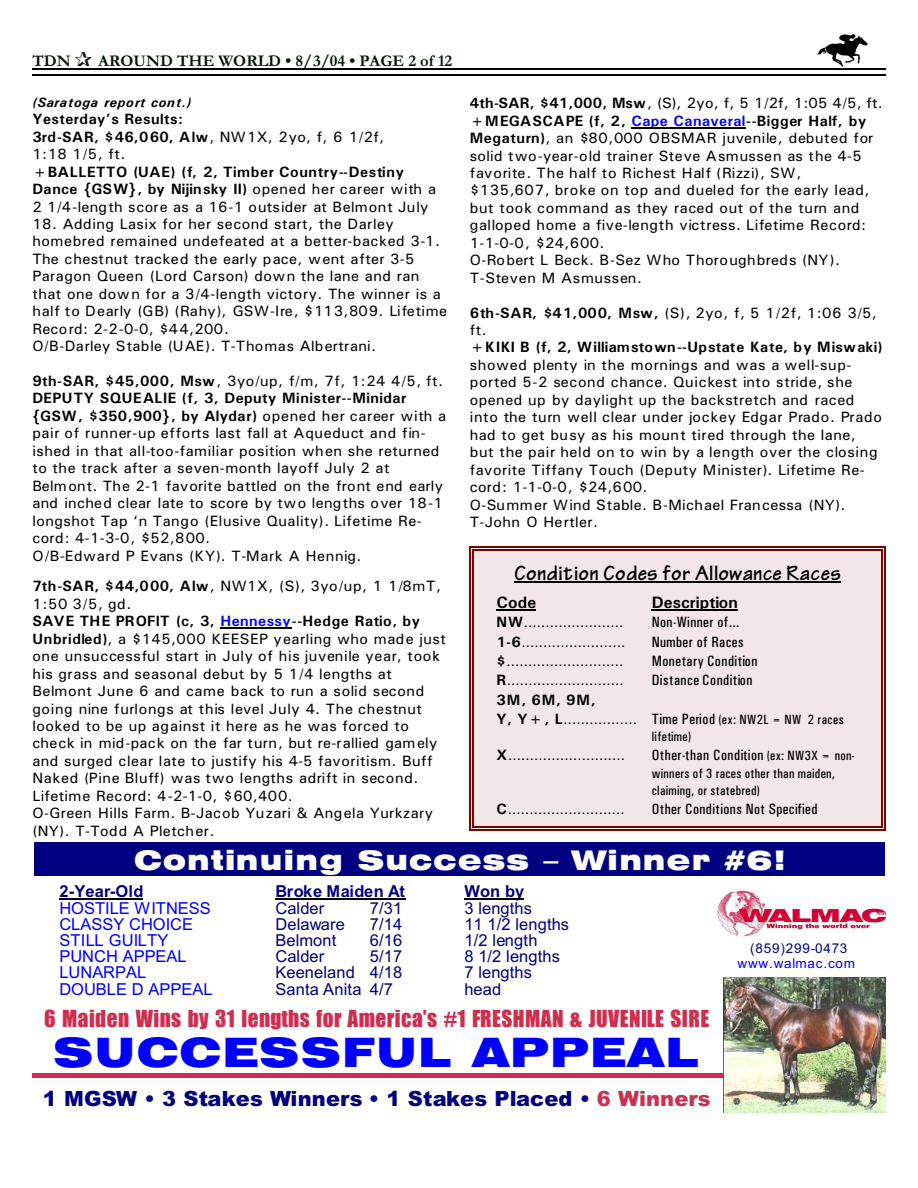
<style>
.page{position:relative;width:918px;height:1188px;background:#fff}
.page>*{position:absolute;margin:0;border:0;box-sizing:border-box;transform-origin:0 0}
.t1{font:40.5px "Swis 721 Blk Ex BT";letter-spacing:.03em;color:#00f}
.t2{font:27px "Swis 721 Blk Ex BT";letter-spacing:.045em;color:#fff}
.t3{font:24px "Billboard";letter-spacing:.02em;color:#cf2e4f}
.t4{font:900 21px "Arial";letter-spacing:.01em;color:#000080}
.t5{font:700 21px "Tech";color:#000}
.t6{font:16.5px "Arial";letter-spacing:.005em;color:#000080}
.t7{font:16.5px "Arial";color:#00f}
.t8{font:700 16.5px "Garamond";color:#001400}
.t9{font:700 16.5px "Arial";letter-spacing:.01em;color:#000080}
.t10{font:700 16.5px "Univers";letter-spacing:.005em;color:#000}
.t11{font:15px/17.4px "Univers";letter-spacing:.03em;color:#000}
.t12{font:15px "Arial";color:#000}
.t13{font:700 15px/17.4px "Univers";letter-spacing:.03em;color:#000}
.t14{font:15px "Univers Condensed";letter-spacing:.025em;color:#000}
.t15{font:700 15px "Univers";letter-spacing:.01em;color:#000}
.t16{font:13.5px/17.1px "Univers Condensed";letter-spacing:.02em;color:#000}
.t17{font:italic 700 13.5px "Univers";letter-spacing:.04em;color:#000}
.t18{font:13.5px "Arial";letter-spacing:.06em;color:#00f}
.t19{font:13.5px "Arial";letter-spacing:.06em;color:#000080}
.s1{font-weight:400}
.s2{font-weight:700}
.s3{font-weight:700;color:#00f}
.s4{font-family:"Univers";font-weight:700}
.s5{font-family:"Univers Condensed"}
.s6{font-family:"Univers Condensed";font-size:13.5px}
.s7{font-size:13.5px}
.s8{color:#cf2e4f}
</style>
<div class="page">
<img style="left:817px;top:35px;width:51px;height:31px">
<hr style="left:32px;top:68px;width:853px;height:1px;background:#000">
<hr style="left:32px;top:75px;width:853px;height:1px;background:#000">
<img style="left:724px;top:977px;width:162px;height:135px">
<img style="left:717px;top:889px;width:168px;height:49px">
<div style="left:35px;top:842px;width:850px;height:34px;background:#000080"></div>
<hr style="left:59px;top:899px;width:84px;height:1px;background:#000">
<hr style="left:275px;top:899px;width:131px;height:1px;background:#000">
<hr style="left:464px;top:899px;width:60px;height:1px;background:#000">
<hr style="left:33px;top:1074px;width:691px;height:4px;background:#cf2e4f">
<hr style="left:220px;top:628px;width:72px;height:1px;background:#000">
<hr style="left:631px;top:127px;width:115px;height:1px;background:#000">
<div style="left:473px;top:549px;width:410px;height:279px;background:#f2e6e6"></div>
<hr style="left:514px;top:582px;width:327px;height:1px;background:#000">
<hr style="left:497px;top:610px;width:39px;height:1px;background:#000">
<hr style="left:652px;top:610px;width:86px;height:1px;background:#000">
<hr style="left:473px;top:549px;width:1px;height:279px;background:#800000">
<hr style="left:881px;top:549px;width:2px;height:279px;background:#800000">
<hr style="left:473px;top:549px;width:409px;height:2px;background:#800000">
<hr style="left:473px;top:827px;width:409px;height:1px;background:#800000">
<hr style="left:470px;top:546px;width:1px;height:285px;background:#800000">
<hr style="left:884px;top:546px;width:1px;height:285px;background:#800000">
<hr style="left:470px;top:546px;width:415px;height:2px;background:#800000">
<hr style="left:470px;top:829px;width:415px;height:2px;background:#800000">
<p class="t8" style="left:32px;top:55px;width:40px">TDN</p>
<p class="t8" style="left:98px;top:55px;width:356px">AROUND THE WORLD • 8/3/04 • PAGE 2 of 12</p>
<p class="t17" style="left:32px;top:98px;width:161px">(Saratoga report cont.)</p>
<p class="t13" style="left:32px;top:112px;width:353px">Yesterday’s Results:<br>3rd-SAR, $46,060, Alw<span class="s1">, NW1X, 2yo, f, 6 1/2f,<br>1:18 1/5, ft.</span></p>
<p class="t13" style="left:32px;top:164px;width:405px">+BALLETTO (UAE) (f, 2, Timber Country--Destiny<br>Dance {GSW}, by Nijinsky II) <span class="s1">opened her career with a<br>2 1/4-length score as a 16-1 outsider at Belmont July</span></p>
<p class="t11" style="left:32px;top:216px;width:416px">18. Adding Lasix for her second start, the Darley homebred remained undefeated at a better-backed 3-1.<br>The chestnut tracked the early pace, went after 3-5<br>Paragon Queen (Lord Carson) down the lane and ran that one down for a 3/4-length victory. The winner is a half to Dearly (GB) (Rahy), GSW-Ire, $113,809. Lifetime Record: 2-2-0-0, $44,200.<br>O/B-Darley Stable (UAE). T-Thomas Albertrani.</p>
<p class="t11" style="left:32px;top:374px;width:415px"><span class="s2">9th-SAR, $45,000, Msw</span>, 3yo/up, f/m, 7f, 1:24 4/5, ft.<br><span class="s2">DEPUTY SQUEALIE (f, 3, Deputy Minister--Minidar {GSW, $350,900}, by Alydar)</span> opened her career with a pair of runner-up efforts last fall at Aqueduct and fin&shy;ished in that all-too-familiar position when she returned to the track after a seven-month layoff July 2 at Belmont. The 2-1 favorite battled on the front end early and inched clear late to score by two lengths over 18-1 longshot Tap ‘n Tango (Elusive Quality). Lifetime Re&shy;cord: 4-1-3-0, $52,800.<br>O/B-Edward P Evans (KY). T-Mark A Hennig.</p>
<p class="t11" style="left:32px;top:579px;width:415px"><span class="s2">7th-SAR, $44,000, Alw</span>, NW1X, (S), 3yo/up, 1 1/8mT, 1:50 3/5, gd.<br><span class="s2">SAVE THE PROFIT (c, 3,</span> <span class="s3">Hennessy</span><span class="s2">--Hedge Ratio, by Unbridled)</span>, a $145,000 KEESEP yearling who made just one unsuccessful start in July of his juvenile year, took his grass and seasonal debut by 5 1/4 lengths at Belmont June 6 and came back to run a solid second going nine furlongs at this level July 4. The chestnut looked to be up against it here as he was forced to check in mid-pack on the far turn, but re-rallied gamely and surged clear late to justify his 4-5 favoritism. Buff Naked (Pine Bluff) was two lengths adrift in second.<br>Lifetime Record: 4-2-1-0, $60,400.<br>O-Green Hills Farm. B-Jacob Yuzari &amp; Angela Yurkzary (NY). T-Todd A Pletcher.</p>
<p class="t11" style="left:470px;top:96px;width:414px"><span class="s2">4th-SAR, $41,000, Msw</span>, (S), 2yo, f, 5 1/2f, 1:05 4/5, ft. <span class="s2">+MEGASCAPE (f, 2,</span> <span class="s3">Cape Canaveral</span><span class="s2">--Bigger Half, by Megaturn)</span>, an $80,000 OBSMAR juvenile, debuted for solid two-year-old trainer Steve Asmussen as the 4-5 favorite. The half to Richest Half (Rizzi), SW, $135,607, broke on top and dueled for the early lead, but took command as they raced out of the turn and galloped home a five-length victress. Lifetime Record:<br>1-1-0-0, $24,600.<br>O-Robert L Beck. B-Sez Who Thoroughbreds (NY).<br>T-Steven M Asmussen.</p>
<p class="t11" style="left:470px;top:305px;width:409px"><span class="s2">6th-SAR, $41,000, Msw,</span> (S), 2yo, f, 5 1/2f, 1:06 3/5, ft.</p>
<p class="t15" style="left:470px;top:342px;width:414px">+KIKI B (f, 2, Williamstown--Upstate Kate, by Miswaki)</p>
<p class="t11" style="left:470px;top:357px;width:414px">showed plenty in the mornings and was a well-sup&shy;ported 5-2 second chance. Quickest into stride, she opened up by daylight up the backstretch and raced into the turn well clear under jockey Edgar Prado. Prado had to get busy as his mount tired through the lane, but the pair held on to win by a length over the closing favorite Tiffany Touch (Deputy Minister). Lifetime Re&shy;cord: 1-1-0-0, $24,600.<br>O-Summer Wind Stable. B-Michael Francessa (NY).<br>T-John O Hertler.</p>
<h3 class="t5" style="left:514px;top:565px;width:328px">Condition Codes for Allowance Races</h3>
<p class="t10" style="left:497px;top:597px;width:41px">Code</p>
<p class="t10" style="left:652px;top:597px;width:88px">Description</p>
<p class="t12" style="left:497px;top:617px;width:128px"><span class="s4">NW</span>.......................</p>
<p class="t14" style="left:652px;top:617px;width:89px">Non-Winner of...</p>
<p class="t12" style="left:497px;top:636px;width:130px"><span class="s4">1-6</span>........................</p>
<p class="t14" style="left:652px;top:636px;width:93px">Number of Races</p>
<p class="t12" style="left:497px;top:655px;width:128px"><span class="s4">$</span>...........................</p>
<p class="t14" style="left:652px;top:656px;width:107px">Monetary Condition</p>
<p class="t12" style="left:497px;top:674px;width:129px"><span class="s4">R</span>...........................</p>
<p class="t14" style="left:652px;top:675px;width:102px">Distance Condition</p>
<p class="t13" style="left:497px;top:692px;width:101px">3M, 6M, 9M,</p>
<p class="t12" style="left:497px;top:713px;width:349px"><span class="s4">Y, Y+, L</span>................. <span class="s5">Time Period</span> <span class="s6">(ex: NW2L = NW 2 races</span></p>
<p class="t16" style="left:652px;top:729px;width:41px">lifetime)</p>
<p class="t12" style="left:497px;top:749px;width:130px"><span class="s4">X</span>...........................</p>
<p class="t14" style="left:652px;top:750px;width:205px">Other-than Condition <span class="s7">(ex: NW3X = non-</span></p>
<p class="t16" style="left:652px;top:766px;width:185px">winners of 3 races other than maiden, claiming, or statebred)</p>
<p class="t12" style="left:497px;top:803px;width:129px"><span class="s4">C</span>...........................</p>
<p class="t14" style="left:652px;top:803px;width:167px">Other Conditions Not Specified</p>
<h2 class="t2" style="left:134px;top:849px;width:396px">Continuing Success</h2>
<h2 class="t2" style="left:573px;top:849px;width:215px">Winner #6!</h2>
<p class="t9" style="left:59px;top:885px;width:86px">2-Year-Old</p>
<p class="t9" style="left:275px;top:885px;width:131px">Broke Maiden At</p>
<p class="t9" style="left:464px;top:885px;width:62px">Won by</p>
<p class="t7" style="left:59px;top:901px;width:153px">HOSTILE WITNESS</p>
<p class="t6" style="left:275px;top:901px;width:50px">Calder</p>
<p class="t6" style="left:370px;top:901px;width:34px">7/31</p>
<p class="t6" style="left:464px;top:901px;width:69px">3 lengths</p>
<p class="t7" style="left:59px;top:918px;width:135px">CLASSY CHOICE</p>
<p class="t6" style="left:275px;top:918px;width:71px">Delaware</p>
<p class="t6" style="left:370px;top:918px;width:34px">7/14</p>
<p class="t6" style="left:464px;top:918px;width:106px">11 1/2 lengths</p>
<p class="t7" style="left:59px;top:934px;width:111px">STILL GUILTY</p>
<p class="t6" style="left:275px;top:934px;width:62px">Belmont</p>
<p class="t6" style="left:370px;top:934px;width:34px">6/16</p>
<p class="t6" style="left:464px;top:934px;width:75px">1/2 length</p>
<p class="t7" style="left:59px;top:950px;width:129px">PUNCH APPEAL</p>
<p class="t6" style="left:275px;top:950px;width:50px">Calder</p>
<p class="t6" style="left:370px;top:950px;width:34px">5/17</p>
<p class="t6" style="left:464px;top:950px;width:97px">8 1/2 lengths</p>
<p class="t7" style="left:59px;top:966px;width:88px">LUNARPAL</p>
<p class="t6" style="left:275px;top:966px;width:128px">Keeneland 4/18</p>
<p class="t6" style="left:464px;top:966px;width:69px">7 lengths</p>
<p class="t7" style="left:59px;top:982px;width:155px">DOUBLE D APPEAL</p>
<p class="t6" style="left:275px;top:982px;width:119px">Santa Anita 4/7</p>
<p class="t6" style="left:464px;top:982px;width:38px">head</p>
<h3 class="t3" style="left:44px;top:1005px;width:667px">6 Maiden Wins by 31 lengths for America’s #1 FRESHMAN &amp; JUVENILE SIRE</h3>
<h1 class="t1" style="left:54px;top:1036px;width:646px">SUCCESSFUL APPEAL</h1>
<h3 class="t4" style="left:43px;top:1091px;width:669px">1 MGSW • 3 Stakes Winners • 1 Stakes Placed • <span class="s8">6 Winners</span></h3>
<p class="t19" style="left:750px;top:943px;width:99px">(859)299-0473</p>
<p class="t18" style="left:737px;top:958px;width:119px">www.walmac.com</p>
</div>
